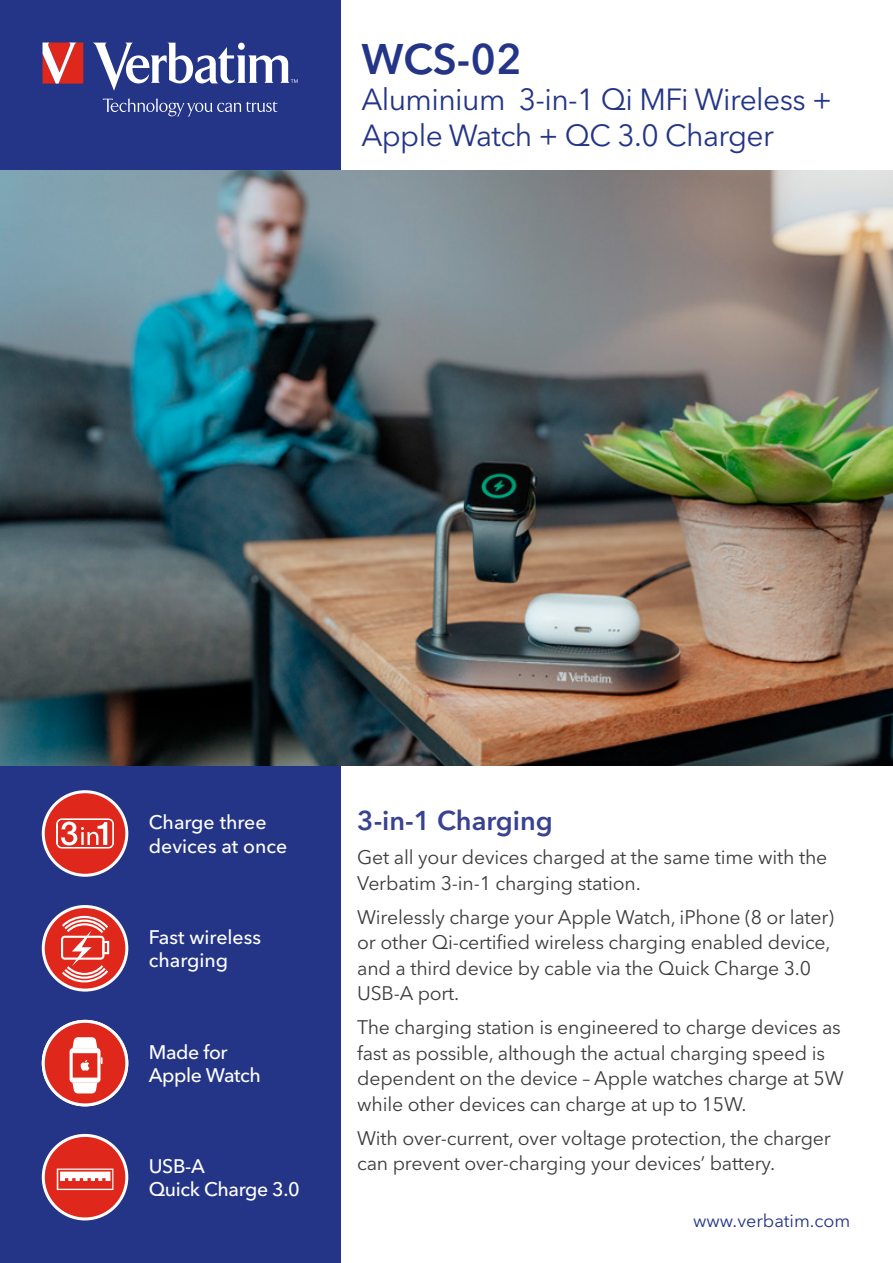
<style>
.page{position:relative;width:893px;height:1263px;background:#fff}
.page>*{position:absolute;margin:0;border:0;box-sizing:border-box;transform-origin:0 0}
.t1{font:600 42.45px "Avenir Next LT Pro";color:#243588}
.t2{font:30.3px/36px "Avenir Next LT Pro";letter-spacing:-.02em;color:#243588}
.t3{font:600 27px "Avenir Next LT Pro";color:#394291}
.t4{font:19.5px/25.5px "Avenir Next LT Pro";letter-spacing:-.01em;color:#3c3c3b}
.t5{font:500 19.5px/23.4px "Avenir Next LT Pro";letter-spacing:-.005em;color:#fff}
.t6{font:18px "Avenir Next LT Pro";color:#243588}
</style>
<div class="page">
<div style="left:0;top:0;width:340px;height:1263px;background:#243588"></div>
<img style="left:44px;top:1022px;width:83px;height:83px">
<div style="left:43px;top:1021px;width:84px;height:84px;background:#df271c;border-radius:50%"></div>
<svg style="left:70px;top:1037px;width:33px;height:56px"></svg>
<div style="left:42px;top:1020px;width:86px;height:86px;border:3px solid #fff;border-radius:50%"></div>
<div style="left:43px;top:1135px;width:84px;height:84px;background:#df271c;border-radius:50%"></div>
<svg style="left:57px;top:1168px;width:56px;height:22px"></svg>
<div style="left:42px;top:1134px;width:86px;height:86px;border:3px solid #fff;border-radius:50%"></div>
<svg style="left:43px;top:906px;width:84px;height:84px;background:#e3443a"></svg>
<svg style="left:60px;top:915px;width:50px;height:68px;background:#e86961"></svg>
<div style="left:42px;top:905px;width:86px;height:86px;border:3px solid #fff;border-radius:50%"></div>
<div style="left:43px;top:792px;width:84px;height:83px;background:#df271c;border-radius:50%"></div>
<svg style="left:57px;top:819px;width:57px;height:29px"></svg>
<div style="left:42px;top:790px;width:86px;height:87px;border:3px solid #fff;border-radius:50%"></div>
<img style="left:0;top:170px;width:893px;height:595px">
<svg style="left:103px;top:98px;width:175px;height:18px"></svg>
<svg style="left:93px;top:43px;width:205px;height:48px"></svg>
<svg style="left:43px;top:43px;width:40px;height:41px;background:#e2605a"></svg>
<h1 class="t1" style="left:361px;top:34px;width:162px">WCS-02</h1>
<h2 class="t2" style="left:361px;top:82px;width:472px">Aluminium 3-in-1 Qi MFi Wireless +<br>Apple Watch + QC 3.0 Charger</h2>
<p class="t5" style="left:149px;top:811px;width:140px">Charge three devices at once</p>
<p class="t5" style="left:149px;top:925px;width:114px">Fast wireless charging</p>
<p class="t5" style="left:149px;top:1040px;width:113px">Made for<br>Apple Watch</p>
<p class="t5" style="left:149px;top:1154px;width:152px">USB-A<br>Quick Charge 3.0</p>
<h3 class="t3" style="left:357px;top:804px;width:197px">3-in-1 Charging</h3>
<p class="t4" style="left:357px;top:845px;width:472px">Get all your devices charged at the same time with the<br>Verbatim 3-in-1 charging station.</p>
<p class="t4" style="left:357px;top:904px;width:478px">Wirelessly charge your Apple Watch, iPhone (8 or later) or other Qi-certified wireless charging enabled device, and a third device by cable via the Quick Charge 3.0<br>USB-A port.</p>
<p class="t4" style="left:357px;top:1015px;width:488px">The charging station is engineered to charge devices as fast as possible, although the actual charging speed is dependent on the device – Apple watches charge at 5W while other devices can charge at up to 15W.</p>
<p class="t4" style="left:357px;top:1125px;width:475px">With over-current, over voltage protection, the charger can prevent over-charging your devices’ battery.</p>
<p class="t6" style="left:693px;top:1210px;width:159px">www.verbatim.com</p>
</div>
